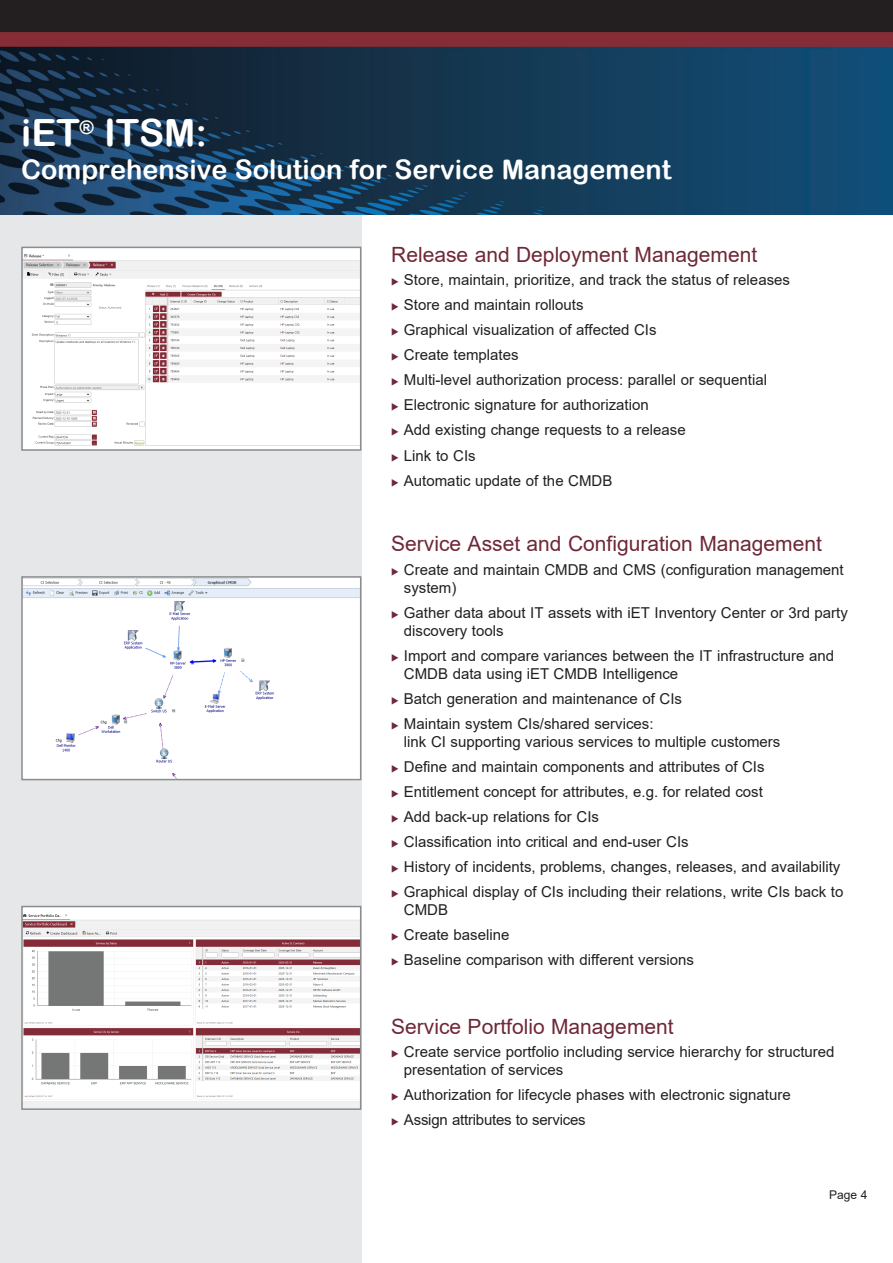
<style>
.page{position:relative;width:893px;height:1263px;background:#fff}
.page>*{position:absolute;margin:0;border:0;box-sizing:border-box;transform-origin:0 0}
.DS_Headline{font:37.5px "Arial Rounded MT Bold";color:#fff}
.DS_Headline-2{font:27px "Arial Rounded MT Bold";color:#fff}
.DS_Text_Headline{font:21px "Arial";color:#6e2837}
.DS_Features_Text{font:15px/18px "Arial";color:#231f20}
.t1{font:12px "Arial";color:#231f20}
.s1{color:#6e2837}
</style>
<div class="page">
<div style="left:0;top:204px;width:361px;height:1059px;background:#e6e7e9"></div>
<img style="left:0;top:0;width:893px;height:214px">
<img style="left:24px;top:250px;width:334px;height:198px">
<div style="left:21px;top:247px;width:340px;height:204px;border:2px solid #8a8c8f"></div>
<img style="left:24px;top:909px;width:334px;height:198px">
<div style="left:21px;top:906px;width:340px;height:204px;border:2px solid #8a8c8f"></div>
<img style="left:24px;top:579px;width:334px;height:198px">
<div style="left:21px;top:576px;width:340px;height:204px;border:2px solid #8a8c8f"></div>
<p class="DS_Headline" style="left:21px;top:111px;width:187px">iET<sup>®</sup> ITSM:</p>
<p class="DS_Headline-2" style="left:21px;top:153px;width:651px">Comprehensive Solution for Service Management</p>
<p class="DS_Text_Headline" style="left:391px;top:240px;width:367px">Release and Deployment Management</p>
<p class="DS_Features_Text" style="left:391px;top:271px;width:400px"><span class="s1">◆</span> Store, maintain, prioritize, and track the status of releases</p>
<p class="DS_Features_Text" style="left:391px;top:296px;width:194px"><span class="s1">◆</span> Store and maintain rollouts</p>
<p class="DS_Features_Text" style="left:391px;top:321px;width:267px"><span class="s1">◆</span> Graphical visualization of affected CIs</p>
<p class="DS_Features_Text" style="left:391px;top:346px;width:129px"><span class="s1">◆</span> Create templates</p>
<p class="DS_Features_Text" style="left:391px;top:371px;width:377px"><span class="s1">◆</span> Multi-level authorization process: parallel or sequential</p>
<p class="DS_Features_Text" style="left:391px;top:396px;width:259px"><span class="s1">◆</span> Electronic signature for authorization</p>
<p class="DS_Features_Text" style="left:391px;top:421px;width:296px"><span class="s1">◆</span> Add existing change requests to a release</p>
<p class="DS_Features_Text" style="left:391px;top:446px;width:86px"><span class="s1">◆</span> Link to CIs</p>
<p class="DS_Features_Text" style="left:391px;top:471px;width:223px"><span class="s1">◆</span> Automatic update of the CMDB</p>
<p class="DS_Text_Headline" style="left:391px;top:529px;width:432px">Service Asset and Configuration Management</p>
<p class="DS_Features_Text" style="left:404px;top:560px;width:441px;text-indent:-13px"><span class="s1">◆</span> Create and maintain CMDB and CMS (configuration management system)</p>
<p class="DS_Features_Text" style="left:404px;top:603px;width:445px;text-indent:-13px"><span class="s1">◆</span> Gather data about IT assets with iET Inventory Center or 3rd party discovery tools</p>
<p class="DS_Features_Text" style="left:404px;top:646px;width:432px;text-indent:-13px"><span class="s1">◆</span> Import and compare variances between the IT infrastructure and<br>CMDB data using iET CMDB Intelligence</p>
<p class="DS_Features_Text" style="left:391px;top:689px;width:292px"><span class="s1">◆</span> Batch generation and maintenance of CIs</p>
<p class="DS_Features_Text" style="left:404px;top:714px;width:378px;text-indent:-13px"><span class="s1">◆</span> Maintain system CIs/shared services:<br>link CI supporting various services to multiple customers</p>
<p class="DS_Features_Text" style="left:391px;top:757px;width:375px"><span class="s1">◆</span> Define and maintain components and attributes of CIs</p>
<p class="DS_Features_Text" style="left:391px;top:782px;width:373px"><span class="s1">◆</span> Entitlement concept for attributes, e.g. for related cost</p>
<p class="DS_Features_Text" style="left:391px;top:807px;width:209px"><span class="s1">◆</span> Add back-up relations for CIs</p>
<p class="DS_Features_Text" style="left:391px;top:832px;width:299px"><span class="s1">◆</span> Classification into critical and end-user CIs</p>
<p class="DS_Features_Text" style="left:391px;top:857px;width:451px"><span class="s1">◆</span> History of incidents, problems, changes, releases, and availability</p>
<p class="DS_Features_Text" style="left:404px;top:882px;width:441px;text-indent:-13px"><span class="s1">◆</span> Graphical display of CIs including their relations, write CIs back to<br>CMDB</p>
<p class="DS_Features_Text" style="left:391px;top:925px;width:120px"><span class="s1">◆</span> Create baseline</p>
<p class="DS_Features_Text" style="left:391px;top:950px;width:304px"><span class="s1">◆</span> Baseline comparison with different versions</p>
<p class="DS_Text_Headline" style="left:391px;top:1012px;width:284px">Service Portfolio Management</p>
<p class="DS_Features_Text" style="left:404px;top:1043px;width:432px;text-indent:-13px"><span class="s1">◆</span> Create service portfolio including service hierarchy for structured presentation of services</p>
<p class="DS_Features_Text" style="left:391px;top:1086px;width:401px"><span class="s1">◆</span> Authorization for lifecycle phases with electronic signature</p>
<p class="DS_Features_Text" style="left:391px;top:1111px;width:196px"><span class="s1">◆</span> Assign attributes to services</p>
<p class="t1" style="left:829px;top:1187px;width:40px">Page 4</p>
</div>
